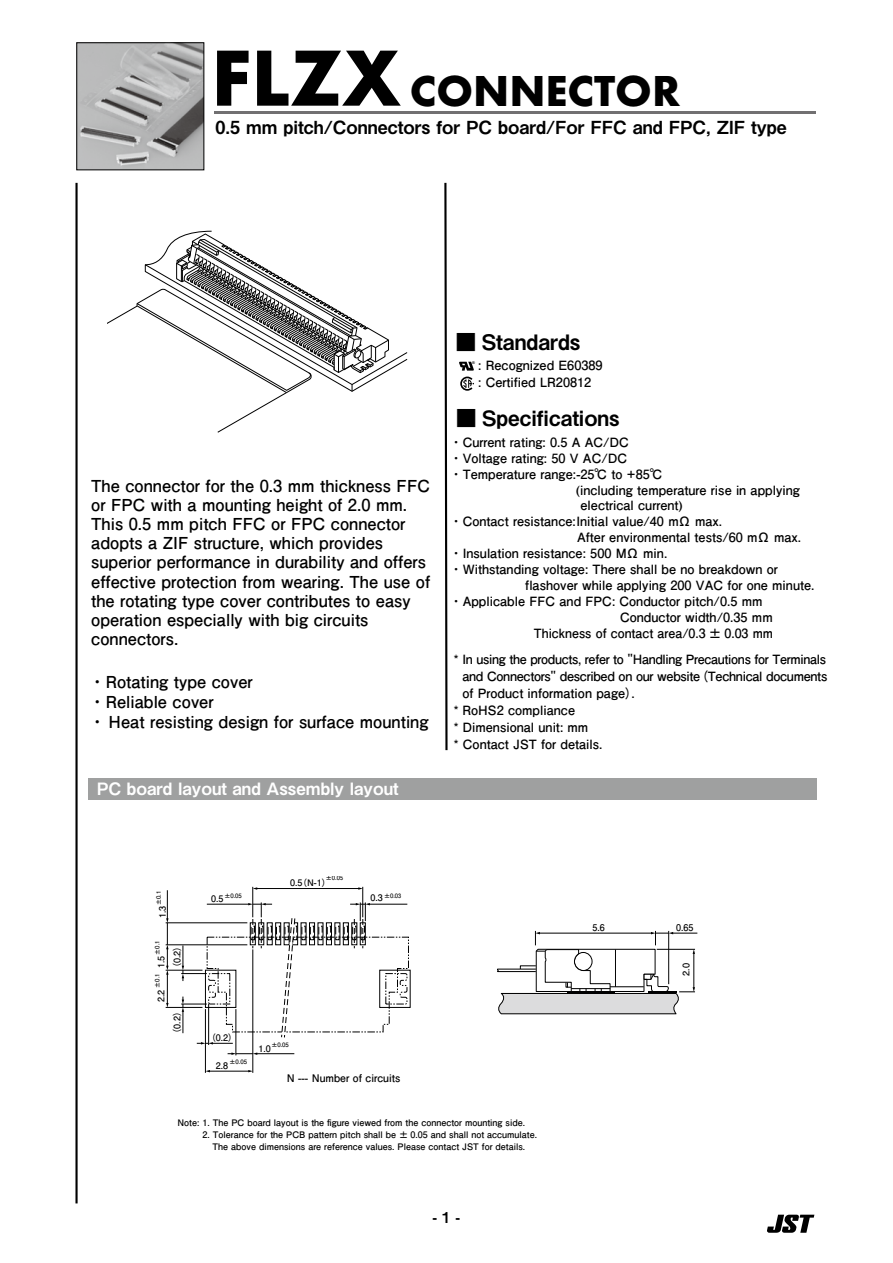
<style>
.page{position:relative;width:893px;height:1263px;background:#fff}
.page>*{position:absolute;margin:0;border:0;box-sizing:border-box;transform-origin:0 0}
.t1{font:700 45px "Futura PT";color:#000}
.t2{font:21.3px "Midashi Go Pr 6 N MB31";color:#000}
.t3{font:21px "Midashi Go Pr 6 N MB31";color:#000}
.t4{font:18px "Midashi Go Pr 6 N MB31";color:#000}
.t5{font:16.95px "Midashi Go Pr 6 N MB31";color:#fff}
.t6{font:700 16.5px/19.2px "Futo Go B101 Pr 6 N";color:#000}
.t7{font:15px "Midashi Go Pr 6 N MB31";color:#000}
.t8{font:700 12.75px/17px "Futo Go B101 Pr 6 N";color:#000}
.t9{font:700 12.75px "Futo Go B101 Pr 6 N";letter-spacing:-.025em;color:#000}
.t10{font:700 10.5px "Futo Go B101 Pr 6 N";color:#000}
.t11{font:700 9.3px "Futo Go B101 Pr 6 N";color:#000}
.t12{font:700 9px/12px "Futo Go B101 Pr 6 N";color:#000;text-align:center}
.t13{font:700 6px "Futo Go B101 Pr 6 N";color:#000}
.t14{font:700 3.75px "Arial";color:#000}
.s1{font-size:82.5px}
.s2{font-size:21px}
</style>
<div class="page">
<hr style="left:215px;top:111px;width:601px;height:2px;background:#717071">
<img style="left:79px;top:45px;width:123px;height:123px">
<svg style="left:107px;top:230px;width:301px;height:203px"></svg>
<hr style="left:75px;top:183px;width:3px;height:1020px;background:#000">
<svg style="left:444px;top:182px;width:4px;height:569px"></svg>
<div style="left:92px;top:672px;width:353px;height:66px;background:#fff"></div>
<svg style="left:497px;top:931px;width:200px;height:84px"></svg>
<hr style="left:208px;top:1004px;width:1px;height:41px;background:#000">
<hr style="left:167px;top:974px;width:1px;height:30px;background:#000">
<svg style="left:166px;top:890px;width:3px;height:85px"></svg>
<hr style="left:166px;top:922px;width:81px;height:1px;background:#000">
<hr style="left:166px;top:944px;width:81px;height:1px;background:#000">
<hr style="left:166px;top:970px;width:36px;height:1px;background:#000">
<hr style="left:166px;top:1007px;width:36px;height:1px;background:#000">
<hr style="left:256px;top:1053px;width:38px;height:1px;background:#000">
<svg style="left:228px;top:1052px;width:29px;height:3px"></svg>
<hr style="left:236px;top:1009px;width:1px;height:46px;background:#000">
<hr style="left:253px;top:949px;width:1px;height:124px;background:#000">
<hr style="left:205px;top:1009px;width:1px;height:64px;background:#000">
<hr style="left:209px;top:1071px;width:40px;height:1px;background:#000">
<hr style="left:362px;top:887px;width:1px;height:30px;background:#000">
<hr style="left:252px;top:887px;width:1px;height:30px;background:#000">
<hr style="left:256px;top:888px;width:103px;height:1px;background:#000">
<svg style="left:358px;top:887px;width:5px;height:3px"></svg>
<svg style="left:181px;top:902px;width:228px;height:142px"></svg>
<div style="left:88px;top:778px;width:728px;height:21px;background:#9fa0a0"></div>
<svg style="left:767px;top:1215px;width:47px;height:18px"></svg>
<svg style="left:460px;top:377px;width:14px;height:14px"></svg>
<svg style="left:459px;top:362px;width:15px;height:9px"></svg>
<h1 class="t1" style="left:211px;top:64px;width:470px"><span class="s1">FLZX</span> CONNECTOR</h1>
<h3 class="t4" style="left:215px;top:112px;width:573px">0.5 mm pitch/Connectors for PC board/For FFC and FPC, ZIF type</h3>
<p class="t6" style="left:91px;top:475px;width:340px">The connector for the 0.3 mm thickness FFC or FPC with a mounting height of 2.0 mm.<br>This 0.5 mm pitch FFC or FPC connector adopts a ZIF structure, which provides superior performance in durability and offers effective protection from wearing. The use of the rotating type cover contributes to easy operation especially with big circuits connectors.</p>
<p class="t6" style="left:89px;top:671px;width:341px;line-height:20.2px">・Rotating type cover<br>・Reliable cover<br>・ Heat resisting design for surface mounting</p>
<h3 class="t5" style="left:97px;top:775px;width:303px">PC board layout and Assembly layout</h3>
<h2 class="t2" style="left:455px;top:325px;width:127px"><span class="s2">■</span> Standards</h2>
<p class="t8" style="left:478px;top:356px;width:126px">: Recognized E60389 : Certified LR20812</p>
<p class="t14" style="left:472px;top:360px;width:4px">Æ</p>
<h3 class="t3" style="left:456px;top:401px;width:165px">■ Specifications</h3>
<p class="t8" style="left:450px;top:433px;width:181px">・Current rating: 0.5 A AC/DC</p>
<p class="t8" style="left:450px;top:449px;width:179px">・Voltage rating: 50 V AC/DC</p>
<p class="t8" style="left:450px;top:465px;width:214px">・Temperature range: -25℃ to +85℃</p>
<p class="t8" style="left:576px;top:481px;width:226px">( including temperature rise in applying</p>
<p class="t8" style="left:580px;top:497px;width:104px">electrical current)</p>
<p class="t8" style="left:450px;top:513px;width:274px">・Contact resistance: Initial value/40 mΩ max.</p>
<p class="t8" style="left:577px;top:529px;width:226px">After environmental tests/60 mΩ max.</p>
<p class="t8" style="left:450px;top:544px;width:219px">・Insulation resistance: 500 MΩ min.</p>
<p class="t8" style="left:450px;top:560px;width:329px">・Withstanding voltage: There shall be no breakdown or</p>
<p class="t8" style="left:525px;top:576px;width:291px">flashover while applying 200 VAC for one minute.</p>
<p class="t8" style="left:450px;top:592px;width:314px">・Applicable FFC and FPC: Conductor pitch/0.5 mm</p>
<p class="t8" style="left:620px;top:608px;width:154px">Conductor width/0.35 mm</p>
<p class="t8" style="left:534px;top:624px;width:241px">Thickness of contact area/0.3 ± 0.03 mm</p>
<p class="t9" style="left:454px;top:649px;width:374px">* In using the products, refer to "Handling Precautions for Terminals</p>
<p class="t9" style="left:462px;top:666px;width:366px">and Connectors" described on our website (Technical documents</p>
<p class="t8" style="left:462px;top:685px;width:174px">of Product information page).</p>
<p class="t8" style="left:454px;top:702px;width:123px">* RoHS2 compliance</p>
<p class="t8" style="left:454px;top:719px;width:136px">* Dimensional unit: mm</p>
<p class="t8" style="left:454px;top:736px;width:150px">* Contact JST for details.</p>
<p class="t13" style="left:154px;top:905px;width:16px;rotate:-90deg">±0.1</p>
<p class="t12" style="left:156px;top:918px;width:14px;rotate:-90deg">1.3</p>
<p class="t13" style="left:153px;top:955px;width:16px;rotate:-90deg">±0.1</p>
<p class="t12" style="left:155px;top:968px;width:14px;rotate:-90deg">1.5</p>
<p class="t13" style="left:153px;top:988px;width:16px;rotate:-90deg">±0.1</p>
<p class="t12" style="left:155px;top:1002px;width:14px;rotate:-90deg">2.2</p>
<p class="t12" style="left:171px;top:972px;width:32px;rotate:-90deg">（0.2）</p>
<p class="t12" style="left:171px;top:1037px;width:32px;rotate:-90deg">（0.2）</p>
<p class="t13" style="left:224px;top:891px;width:19px">±0.05</p>
<p class="t12" style="left:211px;top:892px;width:14px">0.5</p>
<p class="t13" style="left:326px;top:873px;width:19px">±0.05</p>
<p class="t12" style="left:290px;top:876px;width:38px">0.5(N-1)</p>
<p class="t13" style="left:384px;top:891px;width:19px">±0.03</p>
<p class="t12" style="left:370px;top:891px;width:14px">0.3</p>
<p class="t12" style="left:207px;top:1031px;width:32px">（0.2）</p>
<p class="t13" style="left:230px;top:1057px;width:19px">±0.05</p>
<p class="t12" style="left:216px;top:1059px;width:14px">2.8</p>
<p class="t13" style="left:271px;top:1039px;width:19px">±0.05</p>
<p class="t12" style="left:259px;top:1042px;width:14px">1.0</p>
<p class="t10" style="left:287px;top:1070px;width:115px">N --- Number of circuits</p>
<p class="t11" style="left:593px;top:920px;width:14px">5.6</p>
<p class="t11" style="left:676px;top:920px;width:19px">0.65</p>
<p class="t12" style="left:680px;top:976px;width:14px;rotate:-90deg">2.0</p>
<p class="t12" style="left:177px;top:1116px;width:349px">Note: 1. The PC board layout is the figure viewed from the connector mounting side.</p>
<p class="t12" style="left:202px;top:1128px;width:336px">2. Tolerance for the PCB pattern pitch shall be ± 0.05 and shall not accumulate.<br>The above dimensions are reference values. Please contact JST for details.</p>
<p class="t7" style="left:432px;top:1205px;width:29px">- 1 -</p>
</div>
